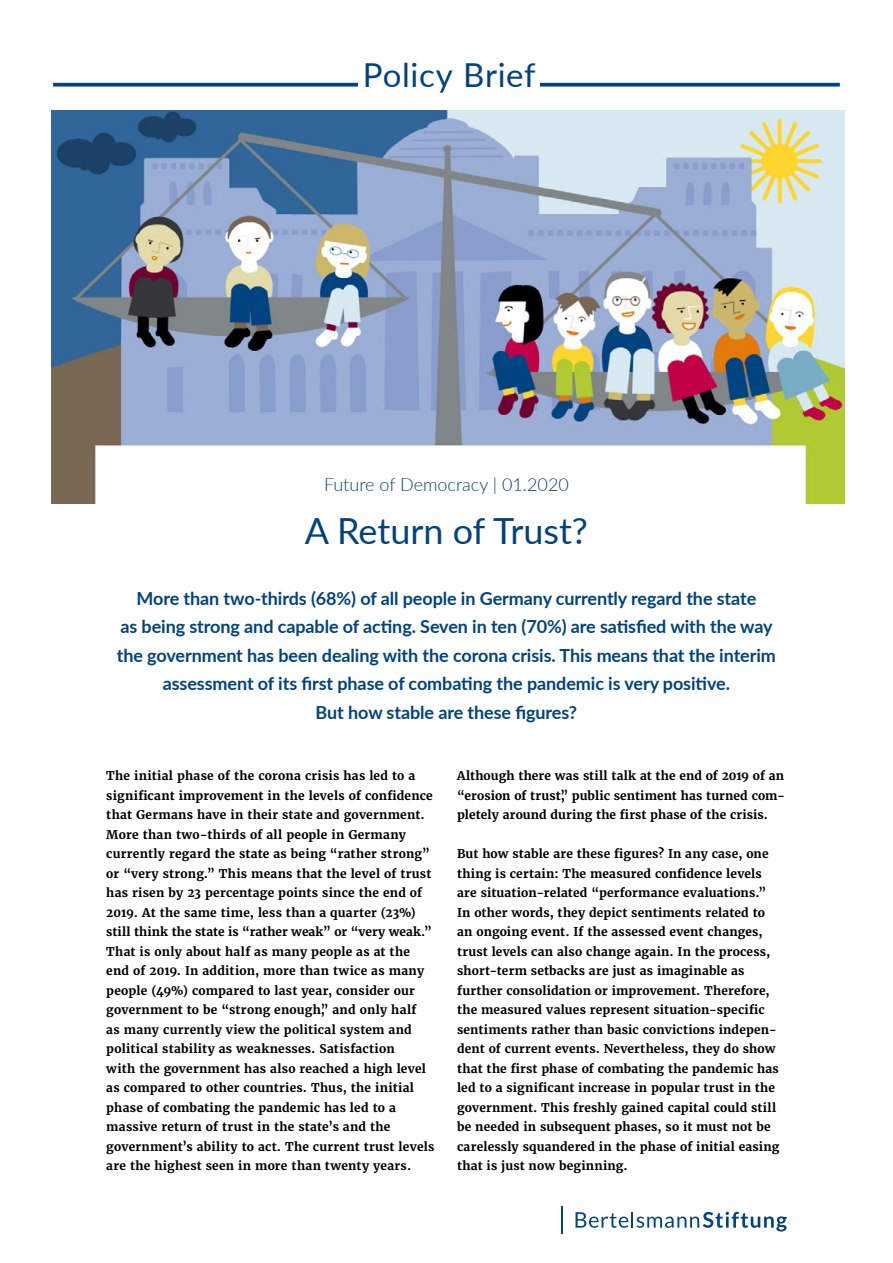
<style>
.page{position:relative;width:893px;height:1263px;background:#fff}
.page>*{position:absolute;margin:0;border:0;box-sizing:border-box;transform-origin:0 0}
.t1{font:36px "Lato";color:#004380}
.t2{font:33px "Lato";letter-spacing:.015em;color:#004380}
.t3{font:700 18px/28.5px "Lato";letter-spacing:-.005em;color:#004380;text-align:center}
.t4{font:300 18px "Lato";color:#004380}
.t5{font:700 12px/19.5px "Merriweather";letter-spacing:.015em;color:#000}
</style>
<div class="page">
<img style="left:52px;top:110px;width:792px;height:393px">
<div style="left:99px;top:449px;width:704px;height:57px;background:#fff"></div>
<svg style="left:575px;top:1212px;width:212px;height:19px"></svg>
<hr style="left:561px;top:1206px;width:2px;height:27px;background:#004380">
<svg style="left:53px;top:83px;width:787px;height:4px;background:#1b578d"></svg>
<div style="left:358px;top:51px;width:182px;height:43px;background:#fff"></div>
<h2 class="t2" style="left:363px;top:51px;width:174px">Policy Brief</h2>
<h3 class="t4" style="left:324px;top:472px;width:246px">Future of Democracy | 01.2020</h3>
<h1 class="t1" style="left:305px;top:505px;width:285px">A Return of Trust?</h1>
<p class="t3" style="left:117px;top:583px;width:661px">More than two-thirds (68%) of all people in Germany currently regard the state<br>as being strong and capable of acting. Seven in ten (70%) are satisfied with the way the government has been dealing with the corona crisis. This means that the interim assessment of its first phase of combating the pandemic is very positive.<br>But how stable are these figures?</p>
<p class="t5" style="left:106px;top:766px;width:330px">The initial phase of the corona crisis has led to a significant improvement in the levels of confidence that Germans have in their state and government.<br>More than two-thirds of all people in Germany currently regard the state as being “rather strong” or “very strong.” This means that the level of trust has risen by 23 percentage points since the end of 2019. At the same time, less than a quarter (23%) still think the state is “rather weak” or “very weak.” That is only about half as many people as at the end of 2019. In addition, more than twice as many people (49%) compared to last year, consider our government to be “strong enough,” and only half<br>as many currently view the political system and political stability as weaknesses. Satisfaction<br>with the government has also reached a high level as compared to other countries. Thus, the initial phase of combating the pandemic has led to a massive return of trust in the state’s and the government’s ability to act. The current trust levels are the highest seen in more than twenty years.</p>
<p class="t5" style="left:457px;top:766px;width:330px;text-align:justify">Although there was still talk at the end of 2019 of an “erosion of trust,” public sentiment has turned com&shy;pletely around during the first phase of the crisis.</p>
<p class="t5" style="left:457px;top:844px;width:324px">But how stable are these figures? In any case, one thing is certain: The measured confidence levels are situation-related “performance evaluations.” In other words, they depict sentiments related to an ongoing event. If the assessed event changes, trust levels can also change again. In the process, short-term setbacks are just as imaginable as further consolidation or improvement. Therefore, the measured values represent situation-specific sentiments rather than basic convictions indepen&shy;dent of current events. Nevertheless, they do show that the first phase of combating the pandemic has led to a significant increase in popular trust in the government. This freshly gained capital could still be needed in subsequent phases, so it must not be carelessly squandered in the phase of initial easing that is just now beginning.</p>
</div>
